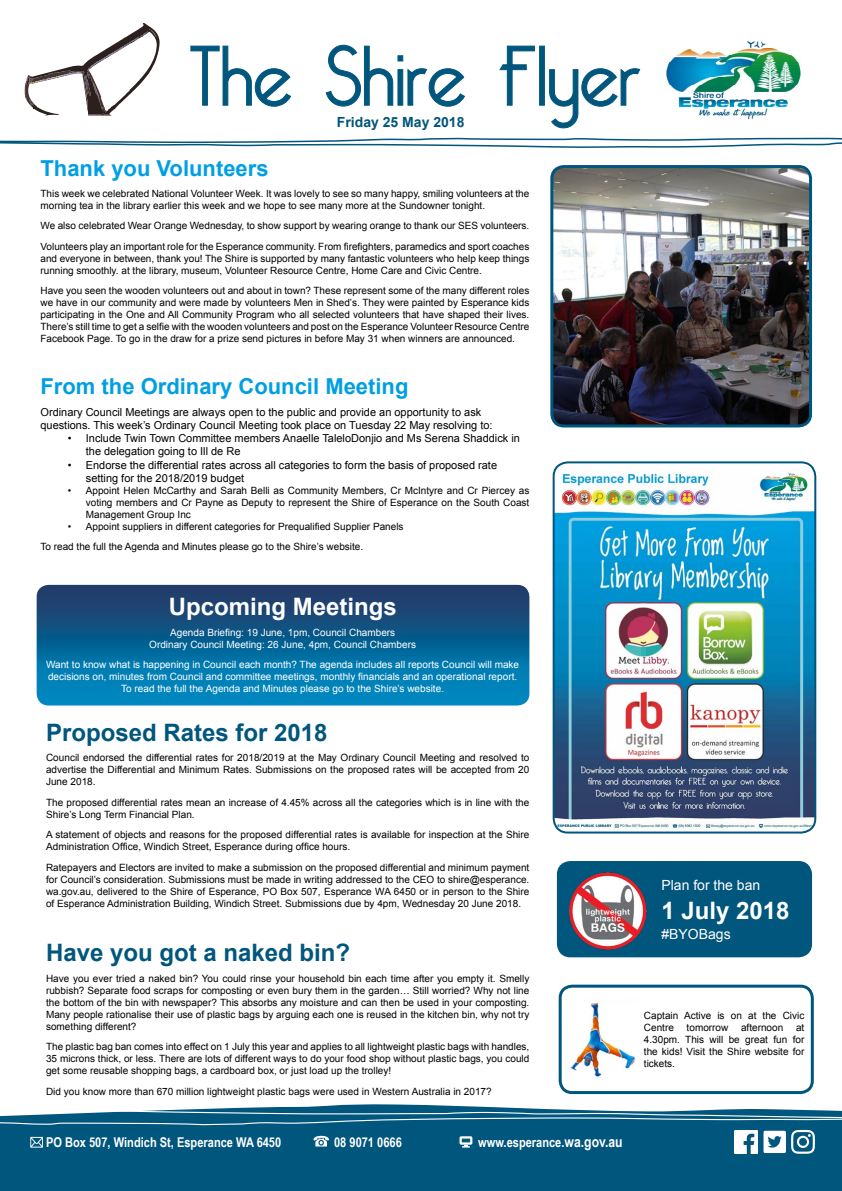
<style>
.page{position:relative;width:842px;height:1191px;background:#fff}
.page>*{position:absolute;margin:0;border:0;box-sizing:border-box;transform-origin:0 0}
.t1{font:700 24px "Arial";color:#00567c}
.t2{font:700 24px "Arial";color:#fff}
.t3{font:700 22px "Arial";color:#009fe3}
.t4{font:14px "Arial";color:#fff}
.t5{font:700 14px "Arial";color:#00567c}
.t6{font:700 13.5px "Arial Narrow";color:#fff}
.t7{font:11px/13.2px "Arial";color:#000}
.t8{font:10px/12px "Arial";color:#000}
.t9{font:10px/12px "Arial";color:#fff;text-align:center}
.s1{font-size:14.9px}
</style>
<div class="page">
<svg style="left:0;top:1104px;width:842px;height:87px;background:#146386"></svg>
<svg style="left:0;top:137px;width:842px;height:11px"></svg>
<svg style="left:191px;top:45px;width:449px;height:83px"></svg>
<svg style="left:25px;top:23px;width:135px;height:93px"></svg>
<img style="left:666px;top:41px;width:135px;height:79px">
<svg style="left:0;top:1108px;width:842px;height:45px;background:#1f6a8c"></svg>
<svg style="left:37px;top:585px;width:492px;height:120px;background:#0b6395"></svg>
<img style="left:553px;top:167px;width:257px;height:259px">
<div style="left:550px;top:165px;width:262px;height:262px;border:3px solid #00567c;border-radius:12px"></div>
<img style="left:554px;top:462px;width:261px;height:370px">
<div style="left:553px;top:461px;width:263px;height:372px;border:2px solid #00567c;border-radius:14px"></div>
<div style="left:559px;top:984px;width:255px;height:110px;border:3px solid #00567c;border-radius:12px"></div>
<img style="left:570px;top:1002px;width:66px;height:75px">
<div style="left:558px;top:862px;width:252px;height:93px;background:#00567c;border-radius:12px"></div>
<div style="left:557px;top:861px;width:255px;height:96px;border:3px solid #00567c;border-radius:12px"></div>
<img style="left:569px;top:872px;width:78px;height:78px">
<h3 class="t5" style="left:337px;top:113px;width:129px">Friday 25 May 2018</h3>
<h2 class="t3" style="left:40px;top:154px;width:230px">Thank you Volunteers</h2>
<p class="t8" style="left:40px;top:187px;width:490px">This week we celebrated National Volunteer Week. It was lovely to see so many happy, smiling volunteers at the morning tea in the library earlier this week and we hope to see many more at the Sundowner tonight.</p>
<p class="t8" style="left:40px;top:215px;width:490px;line-height:20.5px">We also celebrated Wear Orange Wednesday, to show support by wearing orange to thank our SES volunteers.<br>Volunteers play an important role for the Esperance community. From firefighters, paramedics and sport coaches</p>
<p class="t8" style="left:40px;top:252px;width:490px">and everyone in between, thank you! The Shire is supported by many fantastic volunteers who help keep things running smoothly. at the library, museum, Volunteer Resource Centre, Home Care and Civic Centre.</p>
<p class="t8" style="left:40px;top:285px;width:490px;text-align:justify">Have you seen the wooden volunteers out and about in town? These represent some of the many different roles we have in our community and were made by volunteers Men in Shed’s. They were painted by Esperance kids participating in the One and All Community Program who all selected volunteers that have shaped their lives.<br>There’s still time to get a selfie with the wooden volunteers and post on the Esperance Volunteer Resource Centre Facebook Page. To go in the draw for a prize send pictures in before May 31 when winners are announced.</p>
<h2 class="t3" style="left:40px;top:372px;width:369px">From the Ordinary Council Meeting</h2>
<p class="t7" style="left:40px;top:405px;width:454px">Ordinary Council Meetings are always open to the public and provide an opportunity to ask questions. This week’s Ordinary Council Meeting took place on Tuesday 22 May resolving to:</p>
<p class="t7" style="left:86px;top:432px;width:436px;text-indent:-18px">• Include Twin Town Committee members Anaelle TaleloDonjio and Ms Serena Shaddick in the delegation going to Ill de Re</p>
<p class="t7" style="left:86px;top:458px;width:413px;text-indent:-18px">• Endorse the differential rates across all categories to form the basis of proposed rate setting for the 2018/2019 budget</p>
<p class="t8" style="left:86px;top:484px;width:445px;text-align:justify;text-indent:-18px">• Appoint Helen McCarthy and Sarah Belli as Community Members, Cr McIntyre and Cr Piercey as voting members and Cr Payne as Deputy to represent the Shire of Esperance on the South Coast Management Group Inc</p>
<p class="t8" style="left:40px;top:516px;width:365px;line-height:20.5px;text-indent:27px">• Appoint suppliers in different categories for Prequalified Supplier Panels<br>To read the full the Agenda and Minutes please go to the Shire’s website.</p>
<h1 class="t2" style="left:169px;top:591px;width:230px">Upcoming Meetings</h1>
<p class="t9" style="left:149px;top:626px;width:268px">Agenda Briefing: 19 June, 1pm, Council Chambers<br>Ordinary Council Meeting: 26 June, 4pm, Council Chambers</p>
<p class="t9" style="left:46px;top:659px;width:475px">Want to know what is happening in Council each month? The agenda includes all reports Council will make decisions on, minutes from Council and committee meetings, monthly financials and an operational report.<br>To read the full the Agenda and Minutes please go to the Shire’s website.</p>
<h1 class="t1" style="left:46px;top:716px;width:283px">Proposed Rates for 2018</h1>
<p class="t8" style="left:46px;top:751px;width:485px;text-align:justify">Council endorsed the differential rates for 2018/2019 at the May Ordinary Council Meeting and resolved to advertise the Differential and Minimum Rates. Submissions on the proposed rates will be accepted from 20<br>June 2018.</p>
<p class="t8" style="left:46px;top:796px;width:485px">The proposed differential rates mean an increase of 4.45% across all the categories which is in line with the<br>Shire’s Long Term Financial Plan.</p>
<p class="t8" style="left:46px;top:828px;width:485px">A statement of objects and reasons for the proposed differential rates is available for inspection at the Shire<br>Administration Office, Windich Street, Esperance during office hours.</p>
<p class="t8" style="left:46px;top:861px;width:485px;text-align:justify">Ratepayers and Electors are invited to make a submission on the proposed differential and minimum payment for Council’s consideration. Submissions must be made in writing addressed to the CEO to shire@esperance. wa.gov.au, delivered to the Shire of Esperance, PO Box 507, Esperance WA 6450 or in person to the Shire of Esperance Administration Building, Windich Street. Submissions due by 4pm, Wednesday 20 June 2018.</p>
<h1 class="t1" style="left:46px;top:936px;width:306px">Have you got a naked bin?</h1>
<p class="t8" style="left:46px;top:972px;width:485px;text-align:justify">Have you ever tried a naked bin? You could rinse your household bin each time after you empty it. Smelly rubbish? Separate food scraps for composting or even bury them in the garden… Still worried? Why not line the bottom of the bin with newspaper? This absorbs any moisture and can then be used in your composting.<br>Many people rationalise their use of plastic bags by arguing each one is reused in the kitchen bin, why not try something different?</p>
<p class="t8" style="left:46px;top:1040px;width:485px;text-align:justify">The plastic bag ban comes into effect on 1 July this year and applies to all lightweight plastic bags with handles, 35 microns thick, or less. There are lots of different ways to do your food shop without plastic bags, you could get some reusable shopping bags, a cardboard box, or just load up the trolley!</p>
<p class="t8" style="left:46px;top:1085px;width:447px">Did you know more than 670 million lightweight plastic bags were used in Western Australia in 2017?</p>
<h3 class="t6" style="left:46px;top:1131px;width:237px">PO Box 507, Windich St, Esperance WA 6450</h3>
<h3 class="t6" style="left:334px;top:1131px;width:69px">08 9071 0666</h3>
<h3 class="t6" style="left:478px;top:1131px;width:146px">www.esperance.<span class="s1">wa.gov.au</span></h3>
<h3 class="t4" style="left:661px;top:876px;width:100px">Plan for the ban</h3>
<h1 class="t2" style="left:661px;top:894px;width:130px">1 July 2018</h1>
<h3 class="t4" style="left:661px;top:924px;width:71px">#BYOBags</h3>
<p class="t8" style="left:644px;top:1009px;width:162px">Captain Active is on at the Civic<br>Centre</p>
<p class="t8" style="left:687px;top:1021px;width:43px">tomorrow</p>
<p class="t8" style="left:741px;top:1021px;width:44px">afternoon</p>
<p class="t8" style="left:644px;top:1021px;width:162px;text-align:justify;text-indent:152px">at 4.30pm. This will be great fun for the kids! Visit the Shire website for tickets.</p>
</div>
